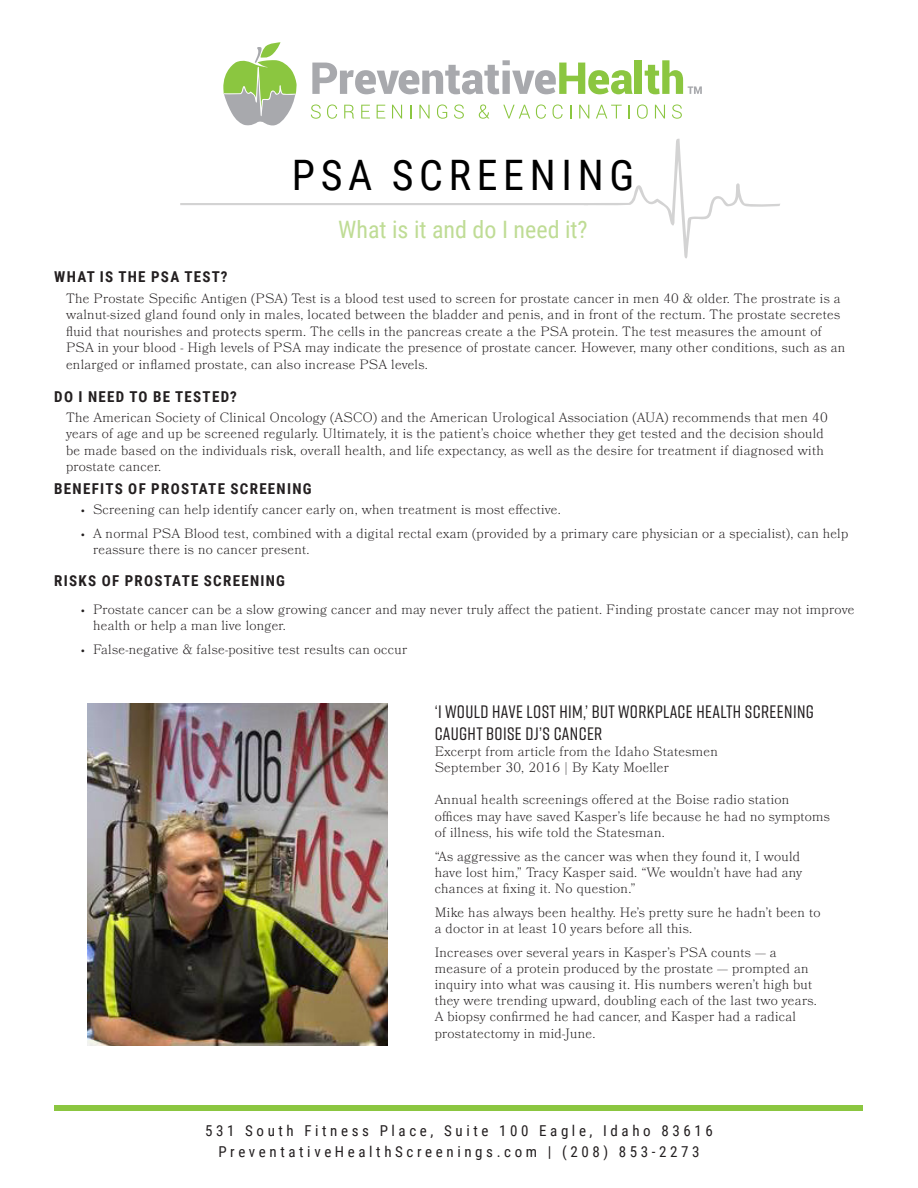
<style>
.page{position:relative;width:918px;height:1188px;background:#fff}
.page>*{position:absolute;margin:0;border:0;box-sizing:border-box;transform-origin:0 0}
.t1{font:42px "Roboto Condensed";letter-spacing:.135em;color:#000}
.t2{font:24px "Roboto Condensed";color:#bfdc95}
.t3{font:500 18px/21.6px "Rift";letter-spacing:.02em;color:#231f20}
.t4{font:15px "Roboto Condensed";letter-spacing:.24em;color:#231f20}
.t5{font:700 15px "Roboto Condensed";letter-spacing:.085em;color:#231f20}
.t6{font:300 13.5px/16.2px "Bookmania";letter-spacing:.02em;color:#231f20}
</style>
<div class="page">
<div style="left:55px;top:1105px;width:808px;height:6px;background:#8bc640"></div>
<svg style="left:223px;top:42px;width:74px;height:84px"></svg>
<svg style="left:311px;top:104px;width:10px;height:15px"></svg>
<svg style="left:327px;top:104px;width:10px;height:15px"></svg>
<svg style="left:344px;top:105px;width:10px;height:13px"></svg>
<svg style="left:361px;top:105px;width:9px;height:13px"></svg>
<svg style="left:377px;top:105px;width:8px;height:13px"></svg>
<svg style="left:392px;top:105px;width:10px;height:13px"></svg>
<svg style="left:410px;top:105px;width:1px;height:13px"></svg>
<svg style="left:419px;top:105px;width:11px;height:13px"></svg>
<svg style="left:437px;top:104px;width:10px;height:15px"></svg>
<svg style="left:454px;top:104px;width:10px;height:15px"></svg>
<svg style="left:479px;top:104px;width:10px;height:15px"></svg>
<svg style="left:503px;top:105px;width:27px;height:13px"></svg>
<svg style="left:536px;top:104px;width:10px;height:15px"></svg>
<svg style="left:553px;top:104px;width:10px;height:15px"></svg>
<svg style="left:570px;top:105px;width:1px;height:13px"></svg>
<svg style="left:579px;top:105px;width:10px;height:13px"></svg>
<svg style="left:596px;top:105px;width:26px;height:13px"></svg>
<svg style="left:628px;top:105px;width:2px;height:13px"></svg>
<svg style="left:637px;top:104px;width:11px;height:15px"></svg>
<svg style="left:655px;top:105px;width:10px;height:13px"></svg>
<svg style="left:672px;top:104px;width:10px;height:15px"></svg>
<svg style="left:312px;top:60px;width:321px;height:34px"></svg>
<div style="left:635px;top:60px;width:7px;height:34px;background:#8bc640"></div>
<svg style="left:645px;top:60px;width:57px;height:34px"></svg>
<hr style="left:180px;top:203px;width:408px;height:2px;background:#231f20">
<svg style="left:583px;top:138px;width:197px;height:121px"></svg>
<img style="left:87px;top:704px;width:301px;height:342px">
<p class="t5" style="left:54px;top:267px;width:175px">WHAT IS THE PSA TEST?</p>
<p class="t1" style="left:292px;top:145px;width:344px">PSA SCREENING</p>
<p class="t2" style="left:338px;top:213px;width:251px">What is it and do I need it?</p>
<p class="t6" style="left:66px;top:290px;width:781px">The Prostate Specific Antigen (PSA) Test is a blood test used to screen for prostate cancer in men 40 &amp; older. The prostrate is a walnut-sized gland found only in males, located between the bladder and penis, and in front of the rectum. The prostate secretes fluid that nourishes and protects sperm. The cells in the pancreas create a the PSA protein. The test measures the amount of PSA in your blood - High levels of PSA may indicate the presence of prostate cancer. However, many other conditions, such as an enlarged or inflamed prostate, can also increase PSA levels.</p>
<p class="t5" style="left:54px;top:386px;width:184px">DO I NEED TO BE TESTED?</p>
<p class="t6" style="left:66px;top:409px;width:763px">The American Society of Clinical Oncology (ASCO) and the American Urological Association (AUA) recommends that men 40 years of age and up be screened regularly. Ultimately, it is the patient’s choice whether they get tested and the decision should be made based on the individuals risk, overall health, and life expectancy, as well as the desire for treatment if diagnosed with prostate cancer.</p>
<p class="t5" style="left:54px;top:478px;width:259px">BENEFITS OF PROSTATE SCREENING</p>
<p class="t6" style="left:81px;top:501px;width:482px">• Screening can help identify cancer early on, when treatment is most effective.</p>
<p class="t6" style="left:93px;top:525px;width:757px;text-indent:-12px">• A normal PSA Blood test, combined with a digital rectal exam (provided by a primary care physician or a specialist), can help reassure there is no cancer present.</p>
<p class="t5" style="left:54px;top:570px;width:232px">RISKS OF PROSTATE SCREENING</p>
<p class="t6" style="left:93px;top:601px;width:763px;text-indent:-12px">• Prostate cancer can be a slow growing cancer and may never truly affect the patient. Finding prostate cancer may not improve health or help a man live longer.</p>
<p class="t6" style="left:81px;top:641px;width:328px">• False-negative &amp; false-positive test results can occur</p>
<p class="t3" style="left:435px;top:700px;width:381px">‘I WOULD HAVE LOST HIM,’ BUT WORKPLACE HEALTH SCREENING<br>CAUGHT BOISE DJ’S CANCER</p>
<p class="t6" style="left:435px;top:743px;width:285px">Excerpt from article from the Idaho Statesmen</p>
<p class="t6" style="left:435px;top:759px;width:236px">September 30, 2016 | By Katy Moeller</p>
<p class="t6" style="left:435px;top:792px;width:397px">Annual health screenings offered at the Boise radio station offices may have saved Kasper’s life because he had no symptoms of illness, his wife told the Statesman.</p>
<p class="t6" style="left:435px;top:848px;width:369px">“As aggressive as the cancer was when they found it, I would have lost him,” Tracy Kasper said. “We wouldn’t have had any chances at fixing it. No question.”</p>
<p class="t6" style="left:435px;top:904px;width:387px">Mike has always been healthy. He’s pretty sure he hadn’t been to a doctor in at least 10 years before all this.</p>
<p class="t6" style="left:435px;top:944px;width:384px">Increases over several years in Kasper’s PSA counts — a measure of a protein produced by the prostate — prompted an inquiry into what was causing it. His numbers weren’t high but they were trending upward, doubling each of the last two years.<br>A biopsy confirmed he had cancer, and Kasper had a radical prostatectomy in mid-June.</p>
<p class="t4" style="left:205px;top:1120px;width:509px">531 South Fitness Place, Suite 100 Eagle, Idaho 83616</p>
<p class="t4" style="left:218px;top:1141px;width:483px">PreventativeHealthScreenings.com | (208) 853-2273</p>
</div>
